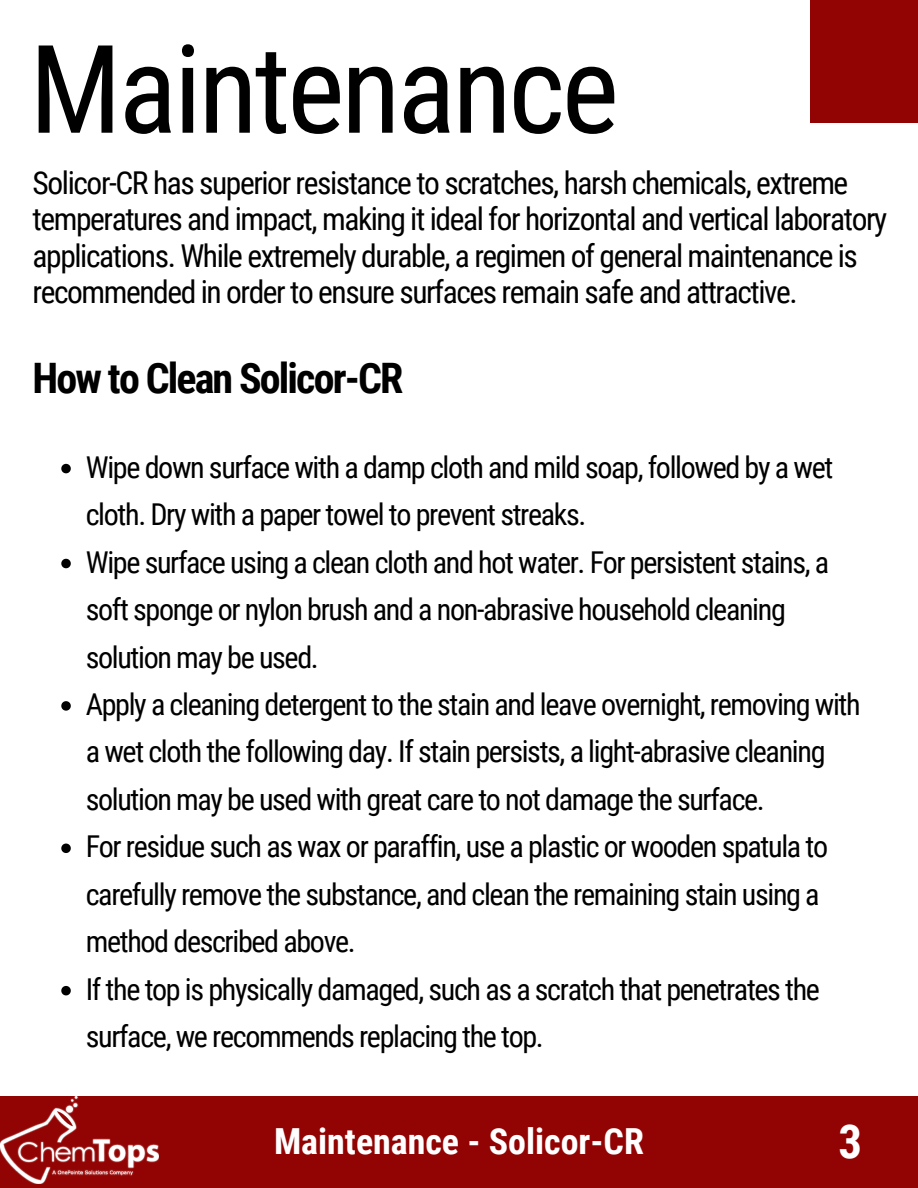
<style>
.page{position:relative;width:918px;height:1188px;background:#fff}
.page>*{position:absolute;margin:0;border:0;box-sizing:border-box;transform-origin:0 0}
.t1{font:122.7px "Roboto Condensed";letter-spacing:-.03em;color:#000}
.t2{font:700 46.65px "Roboto Condensed";color:#fff}
.t3{font:700 42px "Roboto Condensed";letter-spacing:-.045em;color:#000}
.t4{font:700 36px "Roboto Condensed";color:#fff}
.t5{font:31.5px/36.3px "Roboto Condensed";letter-spacing:-.045em;color:#000}
.t6{font:30.15px/47.4px "Roboto Condensed";letter-spacing:-.045em;color:#000}
</style>
<div class="page">
<div style="left:810px;top:0;width:108px;height:123px;background:#920403"></div>
<div style="left:0;top:1096px;width:918px;height:92px;background:#920403"></div>
<img style="left:0;top:1096px;width:159px;height:88px">
<svg style="left:61px;top:464px;width:10px;height:9px"></svg>
<svg style="left:61px;top:559px;width:10px;height:9px"></svg>
<svg style="left:61px;top:701px;width:10px;height:10px"></svg>
<svg style="left:61px;top:844px;width:10px;height:9px"></svg>
<svg style="left:61px;top:986px;width:10px;height:9px"></svg>
<h1 class="t1" style="left:29px;top:19px;width:591px">Maintenance</h1>
<p class="t5" style="left:33px;top:165px;width:856px">Solicor-CR has superior resistance to scratches, harsh chemicals, extreme temperatures and impact, making it ideal for horizontal and vertical laboratory applications. While extremely durable, a regimen of general maintenance is recommended in order to ensure surfaces remain safe and attractive.</p>
<h3 class="t3" style="left:33px;top:354px;width:372px">How to Clean Solicor-CR</h3>
<p class="t6" style="left:86px;top:444px;width:776px">Wipe down surface with a damp cloth and mild soap, followed by a wet cloth. Dry with a paper towel to prevent streaks.<br>Wipe surface using a clean cloth and hot water. For persistent stains, a soft sponge or nylon brush and a non-abrasive household cleaning solution may be used.<br>Apply a cleaning detergent to the stain and leave overnight, removing with a wet cloth the following day. If stain persists, a light-abrasive cleaning solution may be used with great care to not damage the surface.<br>For residue such as wax or paraffin, use a plastic or wooden spatula to carefully remove the substance, and clean the remaining stain using a method described above.<br>If the top is physically damaged, such as a scratch that penetrates the surface, we recommends replacing the top.</p>
<p class="t4" style="left:274px;top:1121px;width:371px">Maintenance - Solicor-CR</p>
<h2 class="t2" style="left:838px;top:1115px;width:25px">3</h2>
</div>
